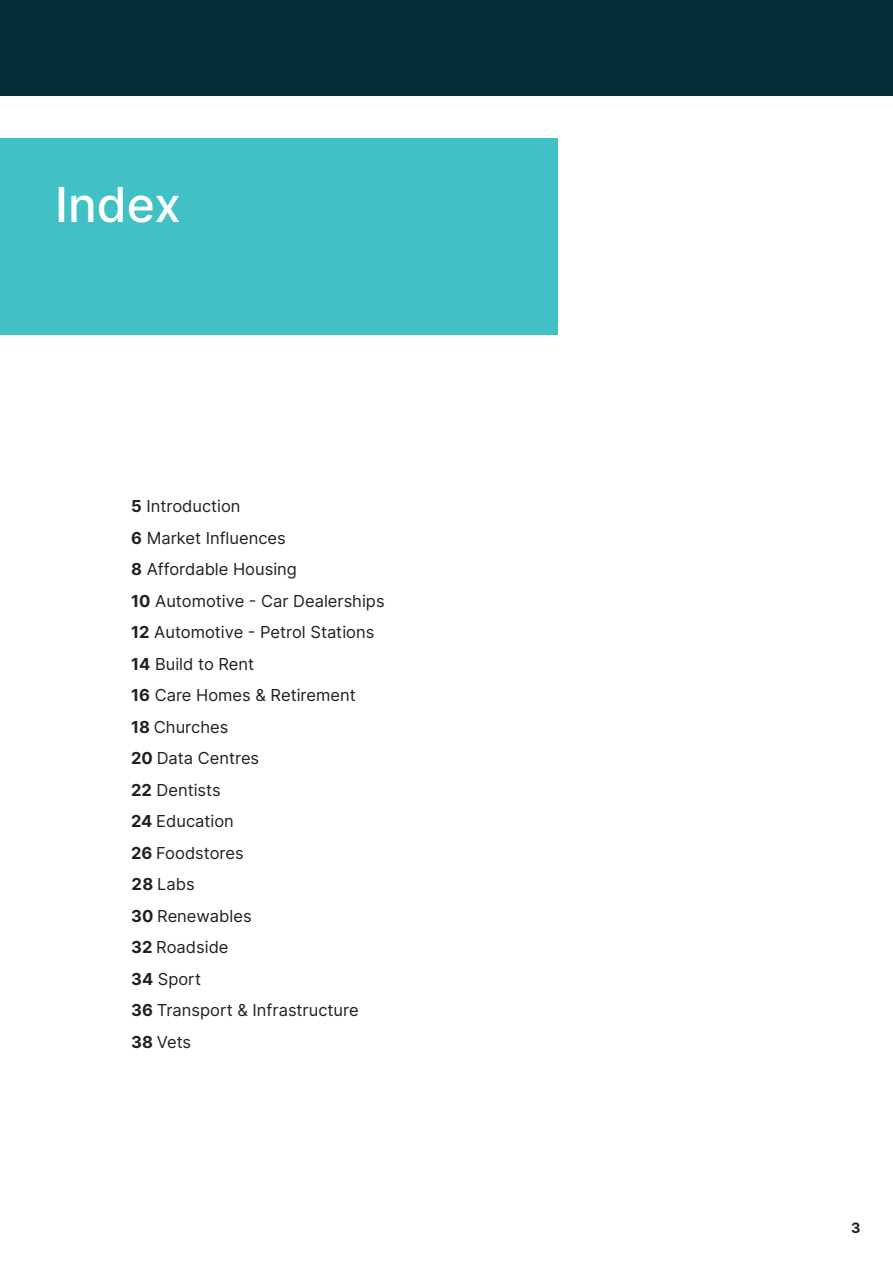
<style>
.page{position:relative;width:893px;height:1263px;background:#fff}
.page>*{position:absolute;margin:0;border:0;box-sizing:border-box;transform-origin:0 0}
.t1{font:500 48px "Inter";color:#fff}
.t2{font:16.5px "Inter";color:#231f20}
.t3{font:700 14.25px "Inter";color:#231f20}
.s1{font-weight:700}
</style>
<div class="page">
<div style="left:0;top:138px;width:558px;height:197px;background:#41c1c6"></div>
<div style="left:0;top:0;width:893px;height:96px;background:#032c35"></div>
<p class="t1" style="left:55px;top:169px;width:127px">Index</p>
<p class="t2" style="left:131px;top:494px;width:111px"><span class="s1">5</span> Introduction</p>
<p class="t2" style="left:131px;top:526px;width:156px"><span class="s1">6</span> Market Influences</p>
<p class="t2" style="left:131px;top:557px;width:167px"><span class="s1">8</span> Affordable Housing</p>
<p class="t2" style="left:131px;top:589px;width:255px"><span class="s1">10</span> Automotive - Car Dealerships</p>
<p class="t2" style="left:131px;top:620px;width:245px"><span class="s1">12</span> Automotive - Petrol Stations</p>
<p class="t2" style="left:131px;top:652px;width:125px"><span class="s1">14</span> Build to Rent</p>
<p class="t2" style="left:131px;top:683px;width:226px"><span class="s1">16</span> Care Homes &amp; Retirement</p>
<p class="t2" style="left:131px;top:715px;width:99px"><span class="s1">18</span> Churches</p>
<p class="t2" style="left:131px;top:746px;width:130px"><span class="s1">20</span> Data Centres</p>
<p class="t2" style="left:131px;top:778px;width:91px"><span class="s1">22</span> Dentists</p>
<p class="t2" style="left:131px;top:809px;width:104px"><span class="s1">24</span> Education</p>
<p class="t2" style="left:131px;top:841px;width:114px"><span class="s1">26</span> Foodstores</p>
<p class="t2" style="left:131px;top:872px;width:65px"><span class="s1">28</span> Labs</p>
<p class="t2" style="left:131px;top:904px;width:122px"><span class="s1">30</span> Renewables</p>
<p class="t2" style="left:131px;top:935px;width:99px"><span class="s1">32</span> Roadside</p>
<p class="t2" style="left:131px;top:967px;width:71px"><span class="s1">34</span> Sport</p>
<p class="t2" style="left:131px;top:998px;width:229px"><span class="s1">36</span> Transport &amp; Infrastructure</p>
<p class="t2" style="left:131px;top:1030px;width:61px"><span class="s1">38</span> Vets</p>
<p class="t3" style="left:851px;top:1217px;width:11px">3</p>
</div>
